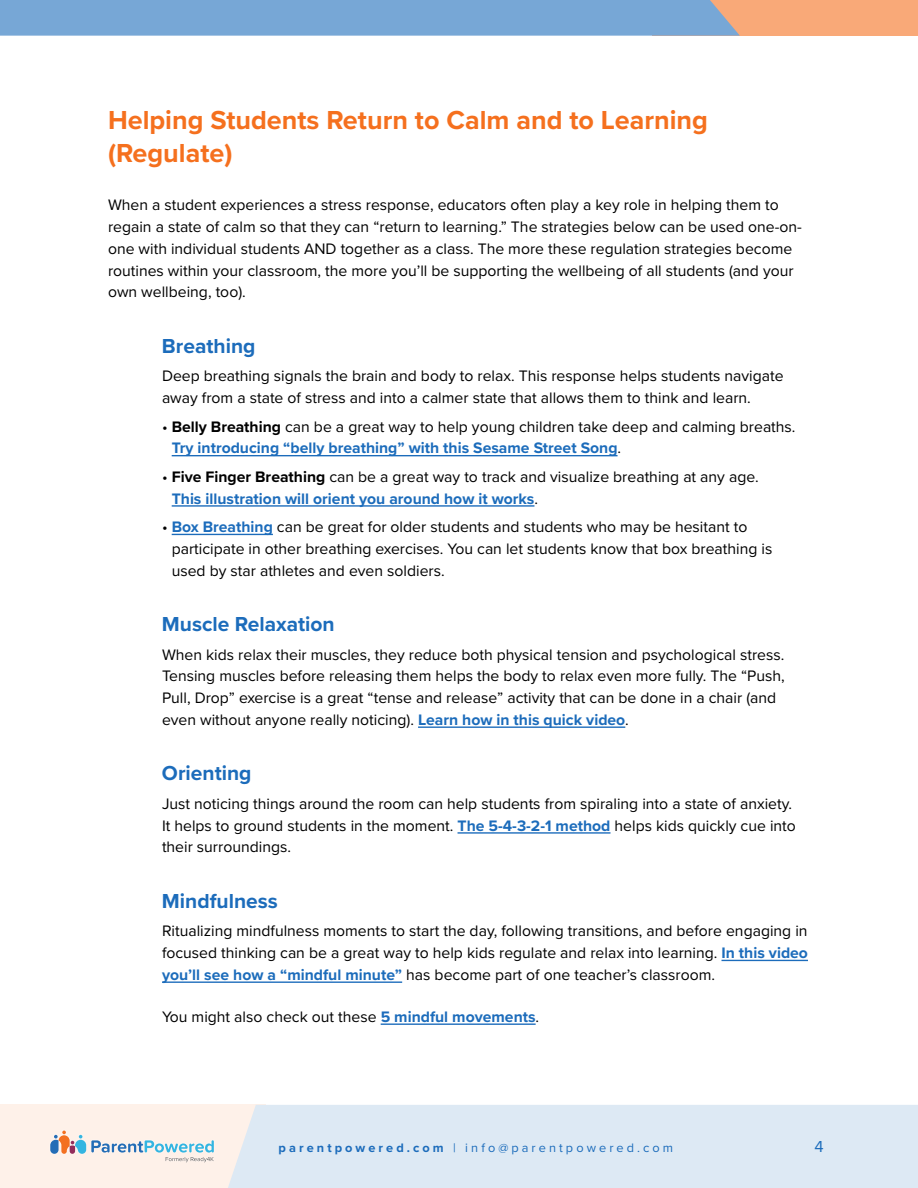
<style>
.page{position:relative;width:918px;height:1188px;background:#fff}
.page>*{position:absolute;margin:0;border:0;box-sizing:border-box;transform-origin:0 0}
.t1{font:700 27px/32.4px "Proxima Nova";color:#f5701e}
.sub_head{font:700 21px "Proxima Nova";color:#1c6cbb}
.t2{font:16.5px "Proxima Nova";color:#1c6cbb}
.body_copy{font:15.75px/21.8px "Proxima Nova";color:#000}
.t3{font:12.75px "Proxima Nova";letter-spacing:.24em;color:#1c6cbb}
.s1{font-weight:700}
.s2{font-weight:700;color:#1c6cbb}
</style>
<div class="page">
<div style="left:0;top:1105px;width:266px;height:83px;background:#fef1e9"></div>
<div style="left:228px;top:1105px;width:690px;height:83px;background:#dde9f4"></div>
<svg style="left:50px;top:1131px;width:164px;height:31px"></svg>
<div style="left:652px;top:0;width:266px;height:36px;background:#f9a978"></div>
<div style="left:0;top:0;width:740px;height:36px;background:#77a7d6"></div>
<hr style="left:172px;top:455px;width:446px;height:1px;background:#1c6cbb">
<hr style="left:172px;top:505px;width:362px;height:2px;background:#1c6cbb">
<hr style="left:172px;top:534px;width:101px;height:1px;background:#1c6cbb">
<hr style="left:418px;top:726px;width:207px;height:2px;background:#1c6cbb">
<hr style="left:458px;top:832px;width:153px;height:2px;background:#1c6cbb">
<hr style="left:722px;top:960px;width:86px;height:1px;background:#1c6cbb">
<hr style="left:162px;top:981px;width:240px;height:2px;background:#1c6cbb">
<hr style="left:381px;top:1023px;width:155px;height:2px;background:#1c6cbb">
<p class="t1" style="left:108px;top:104px;width:602px">Helping Students Return to Calm and to Learning (Regulate)</p>
<p class="body_copy" style="left:108px;top:194px;width:695px">When a student experiences a stress response, educators often play a key role in helping them to regain a state of calm so that they can “return to learning.” The strategies below can be used one-on&shy;one with individual students AND together as a class. The more these regulation strategies become routines within your classroom, the more you’ll be supporting the wellbeing of all students (and your own wellbeing, too).</p>
<p class="sub_head" style="left:162px;top:330px;width:95px">Breathing</p>
<p class="body_copy" style="left:162px;top:365px;width:623px">Deep breathing signals the brain and body to relax. This response helps students navigate away from a state of stress and into a calmer state that allows them to think and learn.</p>
<p class="body_copy" style="left:172px;top:415px;width:625px;text-indent:-10px">• <span class="s1">Belly Breathing</span> can be a great way to help young children take deep and calming breaths.<br><span class="s2">Try introducing “belly breathing” with this Sesame Street Song</span>.</p>
<p class="body_copy" style="left:172px;top:465px;width:589px;text-indent:-10px">• <span class="s1">Five Finger Breathing</span> can be a great way to track and visualize breathing at any age.<br><span class="s2">This illustration will orient you around how it works</span>.</p>
<p class="body_copy" style="left:172px;top:515px;width:602px;text-indent:-10px">• <span class="s2">Box Breathing</span> can be great for older students and students who may be hesitant to participate in other breathing exercises. You can let students know that box breathing is used by star athletes and even soldiers.</p>
<p class="sub_head" style="left:162px;top:609px;width:174px">Muscle Relaxation</p>
<p class="body_copy" style="left:162px;top:643px;width:624px">When kids relax their muscles, they reduce both physical tension and psychological stress.<br>Tensing muscles before releasing them helps the body to relax even more fully. The “Push, Pull, Drop” exercise is a great “tense and release” activity that can be done in a chair (and even without anyone really noticing). <span class="s2">Learn how in this quick video</span>.</p>
<p class="sub_head" style="left:162px;top:758px;width:91px">Orienting</p>
<p class="body_copy" style="left:162px;top:792px;width:635px">Just noticing things around the room can help students from spiraling into a state of anxiety.<br>It helps to ground students in the moment. <span class="s2">The 5-4-3-2-1 method</span> helps kids quickly cue into their surroundings.</p>
<p class="sub_head" style="left:162px;top:885px;width:117px">Mindfulness</p>
<p class="body_copy" style="left:162px;top:920px;width:648px;text-align:justify">Ritualizing mindfulness moments to start the day, following transitions, and before engaging in focused thinking can be a great way to help kids regulate and relax into learning. <span class="s2">In this video you’ll see how a “mindful minute”</span> has become part of one teacher’s classroom.</p>
<p class="body_copy" style="left:162px;top:1005px;width:379px">You might also check out these <span class="s2">5 mindful movements</span>.</p>
<p class="t3" style="left:279px;top:1138px;width:396px"><span class="s1">parentpowered.com</span> | info@parentpowered.com</p>
<p class="t2" style="left:814px;top:1134px;width:11px">4</p>
</div>
